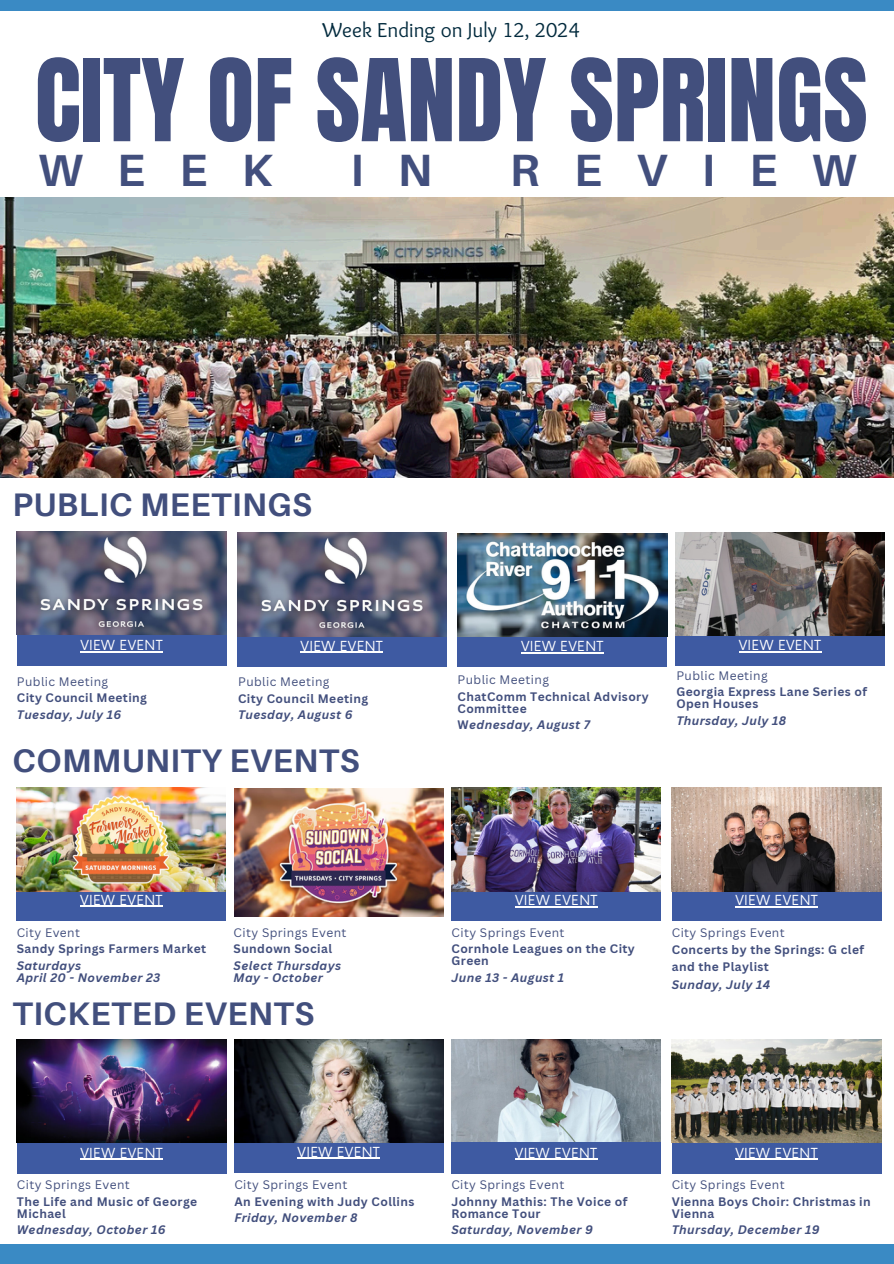
<style>
.page{position:relative;width:894px;height:1264px;background:#fff}
.page>*{position:absolute;margin:0;border:0;box-sizing:border-box;transform-origin:0 0}
.t1{font:96.9px "Anton";color:#424f7d}
.t2{font:700 45.3px "Aileron";letter-spacing:.76em;color:#424f7d}
.t3{font:700 32.55px "Aileron";letter-spacing:.015em;color:#424f7d}
.t4{font:21px "Sukar";color:#022a3d}
.t5{font:13.5px "Now";letter-spacing:.02em;color:#fff}
.t6{font:700 12px/12px "Canva Sans";letter-spacing:.035em;color:#424f7d}
.t7{font:italic 700 12px/12px "Canva Sans";letter-spacing:.035em;color:#424f7d}
.t8{font:12px "Canva Sans";letter-spacing:.035em;color:#424f7d}
.s1{font-style:normal}
</style>
<div class="page">
<div style="left:0;top:1243px;width:893px;height:20px;background:#3a8ac4"></div>
<div style="left:0;top:0;width:893px;height:11px;background:#3a8ac4"></div>
<img style="left:0;top:198px;width:893px;height:279px">
<div style="left:451px;top:889px;width:209px;height:31px;background:#3e5aa2"></div>
<hr style="left:515px;top:906px;width:82px;height:1px;background:#fff">
<div style="left:671px;top:1142px;width:210px;height:31px;background:#3e5aa2"></div>
<hr style="left:735px;top:1158px;width:82px;height:1px;background:#fff">
<div style="left:671px;top:889px;width:210px;height:32px;background:#3e5aa2"></div>
<hr style="left:735px;top:906px;width:82px;height:1px;background:#fff">
<div style="left:17px;top:1142px;width:209px;height:31px;background:#3e5aa2"></div>
<hr style="left:80px;top:1158px;width:83px;height:1px;background:#fff">
<div style="left:234px;top:1140px;width:209px;height:32px;background:#3e5aa2"></div>
<hr style="left:297px;top:1157px;width:83px;height:1px;background:#fff">
<div style="left:17px;top:889px;width:209px;height:31px;background:#3e5aa2"></div>
<hr style="left:80px;top:905px;width:83px;height:1px;background:#fff">
<div style="left:457px;top:635px;width:209px;height:31px;background:#3e5aa2"></div>
<hr style="left:521px;top:652px;width:82px;height:1px;background:#fff">
<img style="left:457px;top:533px;width:209px;height:103px">
<div style="left:675px;top:634px;width:209px;height:32px;background:#3e5aa2"></div>
<hr style="left:738px;top:651px;width:83px;height:1px;background:#fff">
<img style="left:675px;top:532px;width:209px;height:104px">
<div style="left:17px;top:634px;width:209px;height:31px;background:#3e5aa2"></div>
<hr style="left:80px;top:651px;width:83px;height:1px;background:#fff">
<img style="left:17px;top:532px;width:209px;height:102px">
<img style="left:671px;top:788px;width:209px;height:103px">
<img style="left:17px;top:788px;width:209px;height:103px">
<img style="left:451px;top:788px;width:209px;height:103px">
<img style="left:234px;top:788px;width:209px;height:128px">
<img style="left:234px;top:1039px;width:209px;height:103px">
<img style="left:17px;top:1039px;width:209px;height:103px">
<img style="left:671px;top:1039px;width:209px;height:103px">
<img style="left:451px;top:1039px;width:209px;height:103px">
<div style="left:451px;top:1142px;width:209px;height:31px;background:#3e5aa2"></div>
<hr style="left:514px;top:1158px;width:83px;height:1px;background:#fff">
<div style="left:237px;top:635px;width:209px;height:31px;background:#3e5aa2"></div>
<hr style="left:300px;top:651px;width:83px;height:2px;background:#fff">
<img style="left:237px;top:532px;width:209px;height:104px">
<p class="t4" style="left:322px;top:18px;width:259px">Week Ending on July 12, 2024</p>
<h6 class="t1" style="left:35px;top:31px;width:834px">CITY OF SANDY SPRINGS</h6>
<h6 class="t2" style="left:38px;top:141px;width:236px">WEEK</h6>
<h6 class="t2" style="left:350px;top:141px;width:83px">I N</h6>
<h6 class="t2" style="left:510px;top:141px;width:348px">REVIEW</h6>
<h6 class="t3" style="left:13px;top:484px;width:301px">PUBLIC MEETINGS</h6>
<h5 class="t5" style="left:80px;top:637px;width:84px">VIEW EVENT</h5>
<h6 class="t5" style="left:521px;top:638px;width:84px">VIEW EVENT</h6>
<h6 class="t5" style="left:738px;top:637px;width:84px">VIEW EVENT</h6>
<h6 class="t5" style="left:300px;top:638px;width:84px">VIEW EVENT</h6>
<h3 class="t8" style="left:17px;top:672px;width:93px">Public Meeting</h3>
<p class="t6" style="left:17px;top:691px;width:131px">City Council Meeting</p>
<h6 class="t7" style="left:17px;top:708px;width:106px">Tuesday, July 16</h6>
<p class="t8" style="left:238px;top:673px;width:93px">Public Meeting</p>
<h6 class="t6" style="left:238px;top:692px;width:131px">City Council Meeting</h6>
<h6 class="t7" style="left:238px;top:708px;width:116px">Tuesday, August 6</h6>
<h6 class="t3" style="left:13px;top:740px;width:348px">COMMUNITY EVENTS</h6>
<h3 class="t8" style="left:457px;top:671px;width:93px">Public Meeting</h3>
<h5 class="t6" style="left:457px;top:690px;width:192px">ChatComm Technical Advisory<br>Committee</h5>
<h5 class="t7" style="left:457px;top:718px;width:134px"><span class="s1">W</span>ednesday, August 7</h5>
<h5 class="t8" style="left:676px;top:666px;width:93px">Public Meeting</h5>
<p class="t6" style="left:676px;top:685px;width:192px">Georgia Express Lane Series of<br>Open Houses</p>
<h6 class="t7" style="left:676px;top:714px;width:111px">Thursday, July 18</h6>
<p class="t5" style="left:80px;top:892px;width:84px">VIEW EVENT</p>
<h6 class="t8" style="left:17px;top:924px;width:65px">City Event</h6>
<h6 class="t6" style="left:17px;top:942px;width:191px">Sandy Springs Farmers Market</h6>
<h5 class="t7" style="left:17px;top:959px;width:145px">Saturdays<br>April 20 - November 23</h5>
<p class="t8" style="left:233px;top:924px;width:114px">City Springs Event</p>
<h5 class="t6" style="left:233px;top:942px;width:100px">Sundown Social</h5>
<h5 class="t7" style="left:233px;top:959px;width:109px">Select Thursdays<br>May - October</h5>
<h6 class="t3" style="left:13px;top:993px;width:303px">TICKETED EVENTS</h6>
<h1 class="t5" style="left:515px;top:892px;width:84px">VIEW EVENT</h1>
<h6 class="t8" style="left:451px;top:924px;width:114px">City Springs Event</h6>
<p class="t6" style="left:451px;top:942px;width:185px">Cornhole Leagues on the City<br>Green</p>
<p class="t7" style="left:451px;top:971px;width:114px">June 13 - August 1</p>
<p class="t5" style="left:735px;top:892px;width:84px">VIEW EVENT</p>
<p class="t8" style="left:671px;top:924px;width:114px">City Springs Event</p>
<h6 class="t6" style="left:671px;top:940px;width:194px;line-height:17.2px">Concerts by the Springs: G clef and the Playlist</h6>
<h6 class="t7" style="left:671px;top:978px;width:100px">Sunday, July 14</h6>
<h3 class="t5" style="left:80px;top:1145px;width:84px">VIEW EVENT</h3>
<h5 class="t5" style="left:297px;top:1144px;width:84px">VIEW EVENT</h5>
<p class="t8" style="left:17px;top:1176px;width:114px">City Springs Event</p>
<h6 class="t6" style="left:17px;top:1194px;width:182px">The Life and Music of George<br>Michael</h6>
<h6 class="t7" style="left:17px;top:1223px;width:150px">Wednesday, October 16</h6>
<p class="t8" style="left:234px;top:1176px;width:114px">City Springs Event</p>
<h6 class="t6" style="left:234px;top:1194px;width:181px">An Evening with Judy Collins</h6>
<h6 class="t7" style="left:234px;top:1211px;width:125px">Friday, November 8</h6>
<p class="t5" style="left:514px;top:1145px;width:84px">VIEW EVENT</p>
<h6 class="t8" style="left:451px;top:1176px;width:114px">City Springs Event</h6>
<h5 class="t6" style="left:451px;top:1194px;width:177px">Johnny Mathis: The Voice of<br>Romance Tour</h5>
<p class="t7" style="left:451px;top:1223px;width:143px">Saturday, November 9</p>
<h2 class="t5" style="left:735px;top:1145px;width:84px">VIEW EVENT</h2>
<h5 class="t8" style="left:671px;top:1176px;width:114px">City Springs Event</h5>
<h5 class="t6" style="left:671px;top:1194px;width:200px">Vienna Boys Choir: Christmas in<br>Vienna</h5>
<p class="t7" style="left:671px;top:1223px;width:149px">Thursday, December 19</p>
</div>
